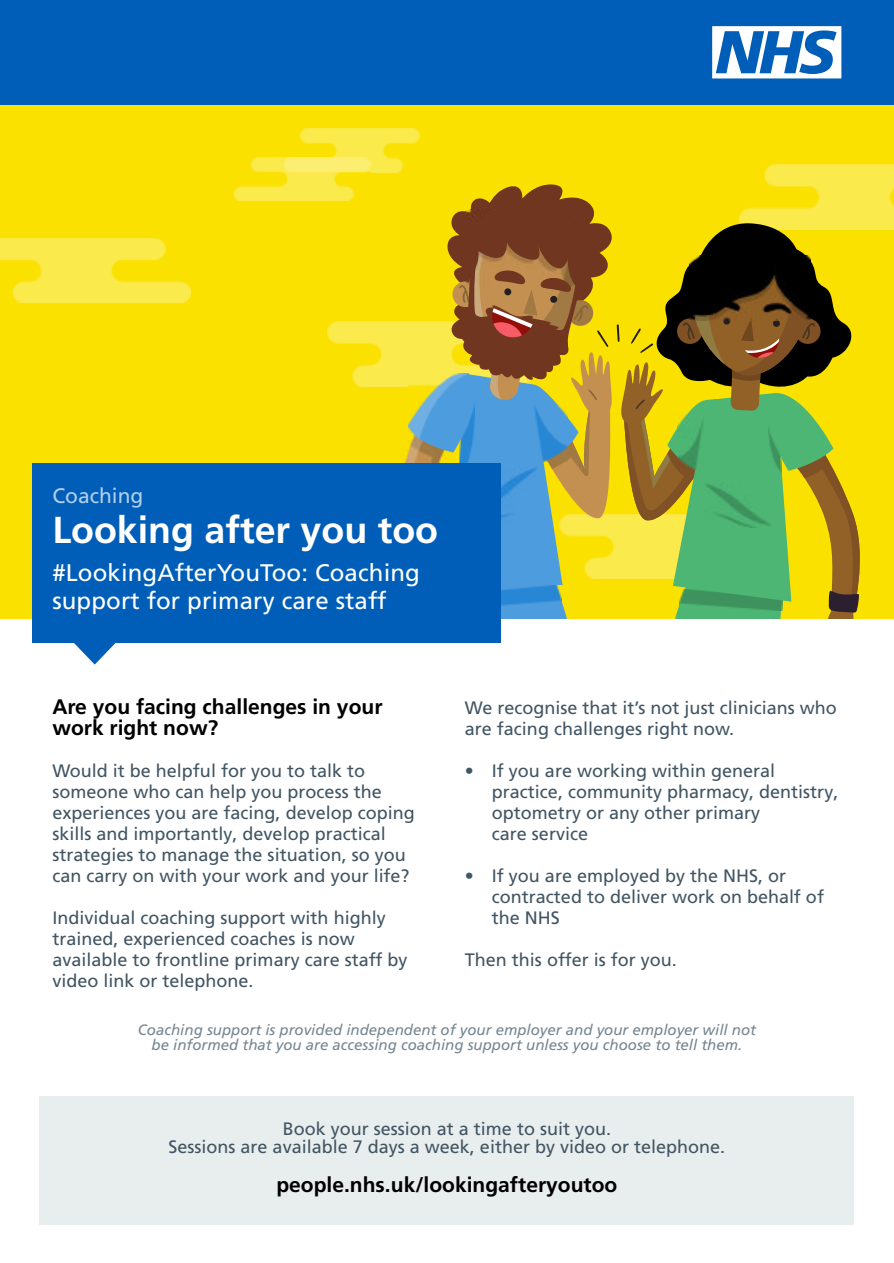
<style>
.page{position:relative;width:894px;height:1263px;background:#fff}
.page>*{position:absolute;margin:0;border:0;box-sizing:border-box;transform-origin:0 0}
.t1{font:700 37.5px "Frutiger LT Pro";color:#fff}
.t2{font:24px/28.5px "Frutiger LT Pro";letter-spacing:.005em;color:#fff}
.t3{font:700 21px/21px "Frutiger LT Pro";color:#000}
.t4{font:21px "Frutiger LT Pro";color:rgb(255 255 255/.7)}
.t5{font:18px/21px "Frutiger LT Pro";color:#425563}
.t6{font:italic 15px/15px "Frutiger LT Pro";color:#768692;text-align:center}
</style>
<div class="page">
<div style="left:0;top:0;width:893px;height:619px;background:#fae100"></div>
<img style="left:327px;top:321px;width:73px;height:65px">
<div style="left:764px;top:165px;width:129px;height:64px;background:#fbea4c"></div>
<img style="left:0;top:238px;width:191px;height:65px">
<img style="left:299px;top:129px;width:120px;height:43px">
<img style="left:234px;top:157px;width:136px;height:44px">
<svg style="left:400px;top:184px;width:461px;height:435px"></svg>
<img style="left:677px;top:415px;width:26px;height:54px">
<div style="left:39px;top:1096px;width:815px;height:128px;background:#e8edee"></div>
<div style="left:0;top:0;width:893px;height:105px;background:#005eb8"></div>
<svg style="left:712px;top:26px;width:129px;height:52px"></svg>
<div style="left:33px;top:462px;width:467px;height:180px;background:#005eb8"></div>
<svg style="left:73px;top:642px;width:43px;height:23px"></svg>
<p class="t4" style="left:52px;top:487px;width:93px">Coaching</p>
<h1 class="t1" style="left:52px;top:515px;width:387px">Looking after you too</h1>
<h2 class="t2" style="left:52px;top:561px;width:369px">#LookingAfterYouToo: Coaching support for primary care staff</h2>
<p class="t3" style="left:52px;top:698px;width:331px">Are you facing challenges in your work right now?</p>
<p class="t5" style="left:52px;top:762px;width:364px">Would it be helpful for you to talk to someone who can help you process the experiences you are facing, develop coping skills and importantly, develop practical strategies to manage the situation, so you can carry on with your work and your life?</p>
<p class="t5" style="left:52px;top:909px;width:356px">Individual coaching support with highly trained, experienced coaches is now available to frontline primary care staff by video link or telephone.</p>
<p class="t5" style="left:464px;top:699px;width:373px">We recognise that it’s not just clinicians who are facing challenges right now.</p>
<p class="t5" style="left:491px;top:762px;width:348px;text-indent:-27px">• If you are working within general practice, community pharmacy, dentistry, optometry or any other primary<br>care service</p>
<p class="t5" style="left:491px;top:867px;width:333px;text-indent:-27px">• If you are employed by the NHS, or contracted to deliver work on behalf of the NHS</p>
<p class="t5" style="left:464px;top:951px;width:213px">Then this offer is for you.</p>
<p class="t6" style="left:138px;top:1023px;width:619px">Coaching support is provided independent of your employer and your employer will not be informed that you are accessing coaching support unless you choose to tell them.</p>
<p class="t5" style="left:168px;top:1121px;width:558px;line-height:18px;text-align:center">Book your session at a time to suit you.<br>Sessions are available 7 days a week, either by video or telephone.</p>
<p class="t3" style="left:276px;top:1176px;width:342px">people.nhs.uk/lookingafteryoutoo</p>
</div>
